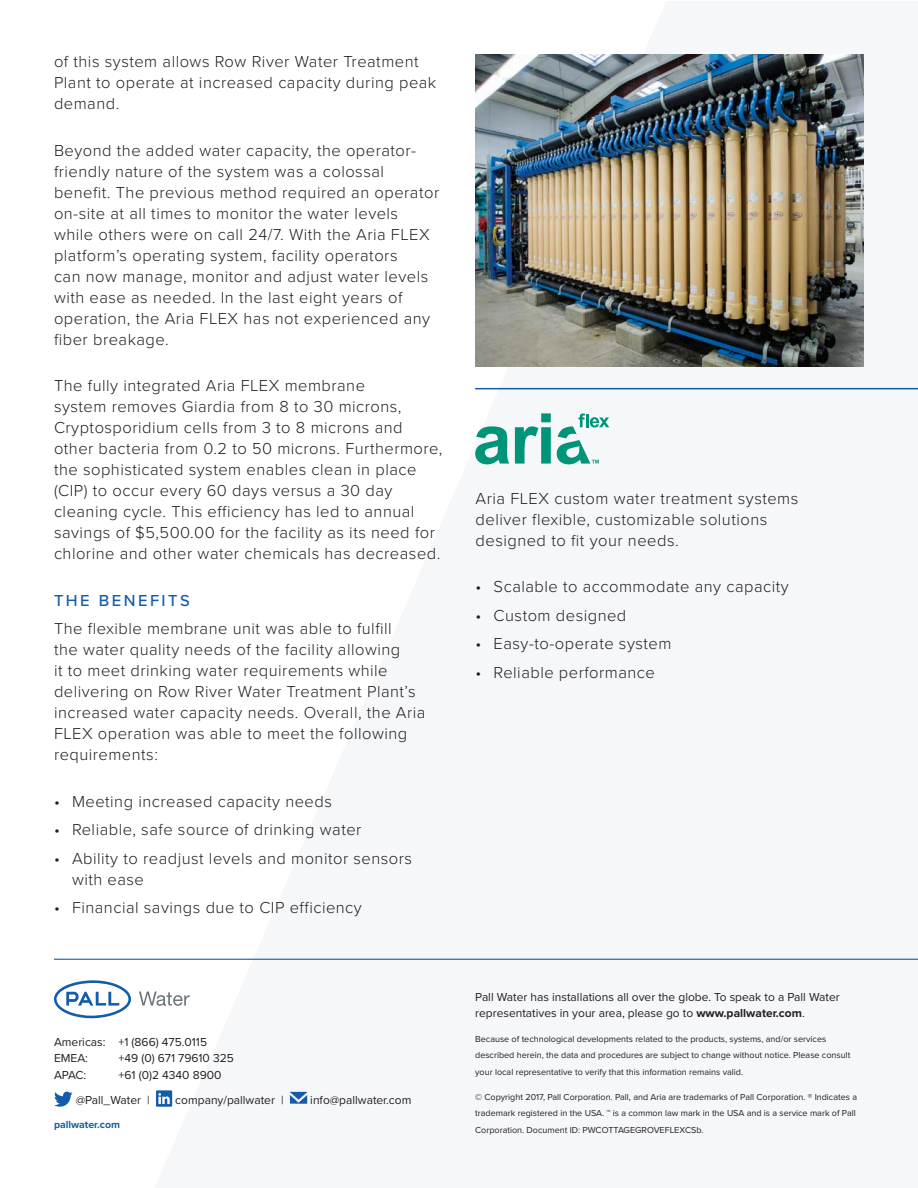
<style>
.page{position:relative;width:918px;height:1188px;background:#fff}
.page>*{position:absolute;margin:0;border:0;box-sizing:border-box;transform-origin:0 0}
.body_copy{font:300 16.5px/21px "Proxima Nova";letter-spacing:.03em;color:#231f20}
.intro{font:300 16.5px/21px "Proxima Nova";letter-spacing:.03em;color:#231f20}
.subhead{font:500 16.5px "Proxima Nova";letter-spacing:.15em;color:#135cab}
.footer_content{font:12px/16.5px "Proxima Nova";color:#231f20}
.footer_content-2{font:700 10.5px "Proxima Nova";color:#175d9e}
.footer_content-3{font:9px/16.5px "Proxima Nova";color:#231f20}
.s1{font-weight:700}
</style>
<div class="page">
<svg style="left:54px;top:980px;width:77px;height:38px"></svg>
<svg style="left:139px;top:992px;width:51px;height:14px"></svg>
<hr style="left:54px;top:959px;width:864px;height:1px;background:#135cab">
<svg style="left:54px;top:1092px;width:19px;height:15px"></svg>
<svg style="left:156px;top:1090px;width:16px;height:17px"></svg>
<svg style="left:290px;top:1092px;width:17px;height:12px"></svg>
<img style="left:475px;top:54px;width:389px;height:312px">
<hr style="left:475px;top:388px;width:443px;height:1px;background:#135cab">
<svg style="left:475px;top:426px;width:34px;height:38px"></svg>
<svg style="left:515px;top:413px;width:36px;height:51px"></svg>
<svg style="left:557px;top:413px;width:52px;height:51px"></svg>
<p class="body_copy" style="left:54px;top:50px;width:384px">of this system allows Row River Water Treatment<br>Plant to operate at increased capacity during peak demand.</p>
<p class="body_copy" style="left:54px;top:139px;width:387px">Beyond the added water capacity, the operator&shy;friendly nature of the system was a colossal benefit. The previous method required an operator on-site at all times to monitor the water levels while others were on call 24/7. With the Aria FLEX platform’s operating system, facility operators<br>can now manage, monitor and adjust water levels with ease as needed. In the last eight years of operation, the Aria FLEX has not experienced any fiber breakage.</p>
<p class="body_copy" style="left:54px;top:374px;width:390px">The fully integrated Aria FLEX membrane<br>system removes Giardia from 8 to 30 microns, Cryptosporidium cells from 3 to 8 microns and other bacteria from 0.2 to 50 microns. Furthermore, the sophisticated system enables clean in place (CIP) to occur every 60 days versus a 30 day cleaning cycle. This efficiency has led to annual savings of $5,500.00 for the facility as its need for chlorine and other water chemicals has decreased.</p>
<p class="subhead" style="left:54px;top:588px;width:137px">THE BENEFITS</p>
<p class="body_copy" style="left:54px;top:617px;width:373px">The flexible membrane unit was able to fulfill<br>the water quality needs of the facility allowing<br>it to meet drinking water requirements while delivering on Row River Water Treatment Plant’s increased water capacity needs. Overall, the Aria FLEX operation was able to meet the following requirements:</p>
<p class="body_copy" style="left:54px;top:790px;width:279px">• Meeting increased capacity needs</p>
<p class="body_copy" style="left:54px;top:818px;width:309px">• Reliable, safe source of drinking water</p>
<p class="body_copy" style="left:72px;top:847px;width:342px;text-indent:-18px">• Ability to readjust levels and monitor sensors with ease</p>
<p class="body_copy" style="left:54px;top:896px;width:309px">• Financial savings due to CIP efficiency</p>
<p class="footer_content" style="left:54px;top:1033px;width:155px">Americas: +1 (866) 475.0115<br>EMEA:</p>
<p class="footer_content" style="left:118px;top:1050px;width:117px">+49 (0) 671 79610 325</p>
<p class="footer_content" style="left:54px;top:1066px;width:34px">APAC:</p>
<p class="footer_content" style="left:118px;top:1066px;width:104px">+61 (0)2 4340 8900</p>
<p class="footer_content" style="left:76px;top:1091px;width:76px">@Pall_Water |</p>
<p class="footer_content" style="left:175px;top:1091px;width:110px">company/pallwater |</p>
<p class="footer_content" style="left:310px;top:1091px;width:103px">info@pallwater.com</p>
<p class="footer_content-2" style="left:54px;top:1117px;width:68px">pallwater.com</p>
<p class="intro" style="left:476px;top:487px;width:324px">Aria FLEX custom water treatment systems deliver flexible, customizable solutions designed to fit your needs.</p>
<p class="body_copy" style="left:476px;top:575px;width:315px">• Scalable to accommodate any capacity</p>
<p class="body_copy" style="left:476px;top:604px;width:152px">• Custom designed</p>
<p class="body_copy" style="left:476px;top:632px;width:197px">• Easy-to-operate system</p>
<p class="body_copy" style="left:476px;top:661px;width:181px">• Reliable performance</p>
<p class="footer_content" style="left:475px;top:988px;width:366px">Pall Water has installations all over the globe. To speak to a Pall Water representatives in your area, please go to <span class="s1">www.pallwater.com</span>.</p>
<p class="footer_content-3" style="left:475px;top:1030px;width:377px">Because of technological developments related to the products, systems, and/or services described herein, the data and procedures are subject to change without notice. Please consult your local representative to verify that this information remains valid.</p>
<p class="footer_content-3" style="left:475px;top:1088px;width:383px">© Copyright 2017, Pall Corporation. Pall, and Aria are trademarks of Pall Corporation. ® Indicates a trademark registered in the USA. ™ is a common law mark in the USA and is a service mark of Pall<br>Corporation. Document ID: PWCOTTAGEGROVEFLEXCSb.</p>
</div>
